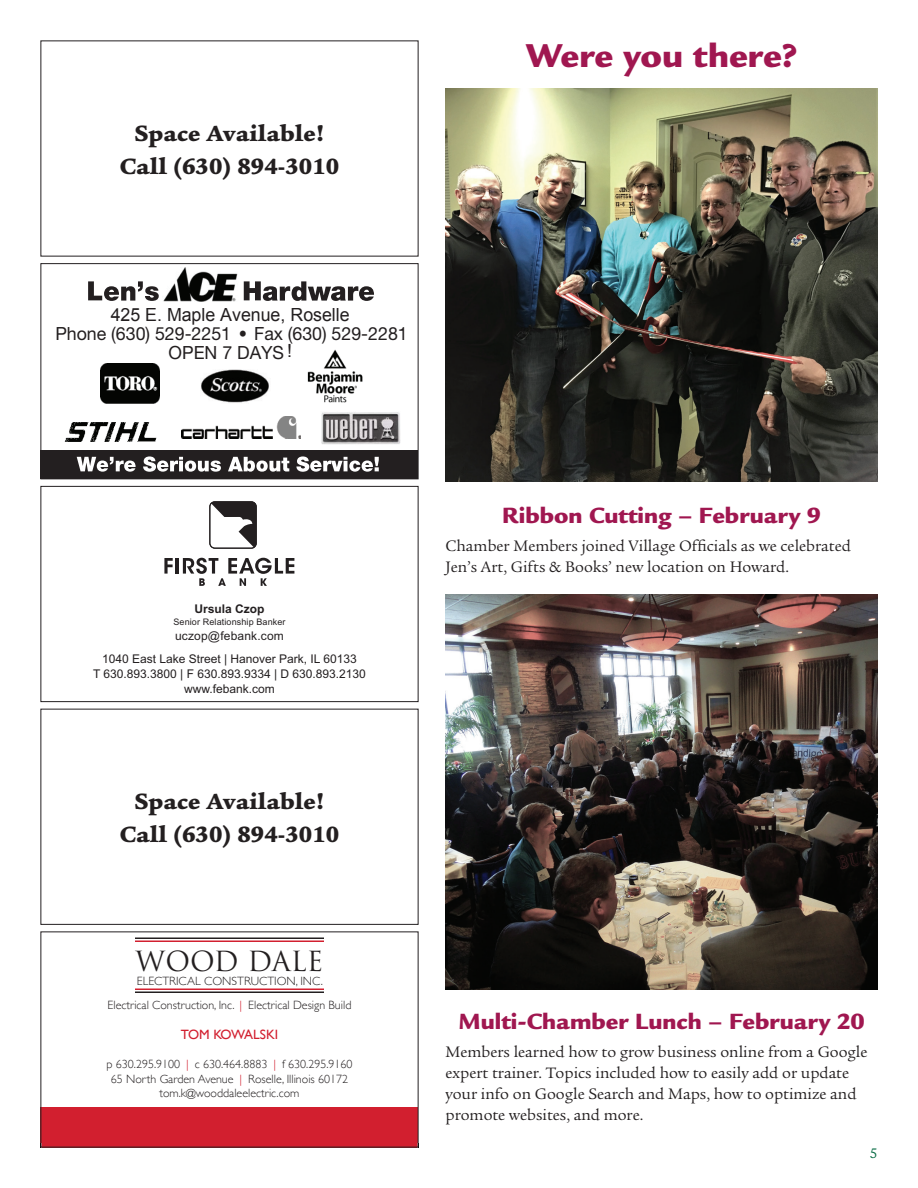
<style>
.page{position:relative;width:918px;height:1188px;background:#fff}
.page>*{position:absolute;margin:0;border:0;box-sizing:border-box;transform-origin:0 0}
.t1{font:900 36px "Legacy Sans";color:#a01750}
.t2{font:27px "Trajan Pro";color:#231f20}
.t3{font:900 24px/33px "Legacy Serif";color:#231f20;text-align:center}
.t4{font:900 24px "Legacy Sans";color:#a01750}
.t5{font:18.15px/18.9px "Helvetica Neue";color:#231f20;text-align:center}
.t6{font:18.15px "Arial";letter-spacing:-.005em;color:#231f20}
.t7{font:16.5px/21px "Legacy Serif";color:#231f20}
.t8{font:15px "Legacy Sans";color:#056a42}
.t9{font:13.5px "Gill Sans";color:#d21f2f}
.t10{font:300 12px/14.4px "Gill Sans";color:#231f20;text-align:center}
.t11{font:12px/22.8px "Arial MT Std";color:#231f20;text-align:center}
.t12{font:700 12px "Arial MT Std";color:#231f20}
.t13{font:9px "Arial MT Std";letter-spacing:.015em;color:#231f20}
.s1{font-family:"Arial";font-weight:900}
.s2{font-family:"Arial"}
.s3{color:#d21f2f}
</style>
<div class="page">
<div style="left:41px;top:450px;width:377px;height:28px;background:#231f20"></div>
<svg style="left:77px;top:457px;width:59px;height:15px"></svg>
<svg style="left:143px;top:456px;width:78px;height:16px"></svg>
<svg style="left:228px;top:457px;width:61px;height:15px"></svg>
<svg style="left:296px;top:456px;width:83px;height:16px"></svg>
<img style="left:64px;top:422px;width:93px;height:20px">
<img style="left:201px;top:369px;width:68px;height:34px">
<img style="left:182px;top:416px;width:119px;height:22px">
<img style="left:307px;top:349px;width:56px;height:54px">
<img style="left:321px;top:412px;width:80px;height:33px">
<img style="left:163px;top:268px;width:75px;height:34px">
<svg style="left:244px;top:281px;width:130px;height:19px"></svg>
<svg style="left:88px;top:281px;width:71px;height:19px"></svg>
<img style="left:101px;top:363px;width:58px;height:40px">
<div style="left:40px;top:263px;width:378px;height:216px;border:1px solid #231f20"></div>
<svg style="left:164px;top:558px;width:9px;height:16px"></svg>
<hr style="left:176px;top:558px;width:3px;height:16px;background:#231f20">
<svg style="left:183px;top:558px;width:111px;height:28px"></svg>
<svg style="left:210px;top:502px;width:46px;height:46px"></svg>
<div style="left:209px;top:501px;width:48px;height:48px;border:1px solid #231f20;border-radius:5px"></div>
<div style="left:40px;top:486px;width:378px;height:216px;border:1px solid #231f20"></div>
<div style="left:40px;top:709px;width:378px;height:216px;border:1px solid #231f20"></div>
<svg style="left:135px;top:937px;width:189px;height:55px"></svg>
<div style="left:41px;top:1107px;width:377px;height:40px;background:#d21f2f"></div>
<hr style="left:135px;top:938px;width:189px;height:1px;background:#231f20">
<hr style="left:135px;top:940px;width:189px;height:2px;background:#d21f2f">
<hr style="left:135px;top:988px;width:189px;height:2px;background:#d21f2f">
<hr style="left:135px;top:992px;width:189px;height:1px;background:#231f20">
<img style="left:446px;top:89px;width:432px;height:393px">
<img style="left:446px;top:594px;width:432px;height:395px">
<h3 class="t3" style="left:120px;top:117px;width:221px">Space Available!<br>Call (630) 894-3010</h3>
<p class="t6" style="left:111px;top:302px;width:240px">425 E. Maple Avenue, Roselle</p>
<p class="t5" style="left:55px;top:323px;width:354px">Phone (630) 529-2251 <span class="s1">•</span> Fax (630) 529-2281<br>OPEN 7 DAYS <span class="s2">!</span></p>
<h1 class="t1" style="left:526px;top:34px;width:273px">Were you there?</h1>
<p class="t12" style="left:195px;top:602px;width:71px">Ursula Czop</p>
<p class="t13" style="left:173px;top:616px;width:114px">Senior Relationship Banker</p>
<p class="t11" style="left:102px;top:624px;width:256px">uczop@febank.com<br>1040 East Lake Street | Hanover Park, IL 60133</p>
<p class="t11" style="left:93px;top:666px;width:274px;line-height:15px">T 630.893.3800 | F 630.893.9334 | D 630.893.2130 www.febank.com</p>
<h3 class="t3" style="left:120px;top:785px;width:221px">Space Available!<br>Call (630) 894-3010</h3>
<h2 class="t2" style="left:136px;top:944px;width:189px">WOOD DALE</h2>
<p class="t10" style="left:108px;top:969px;width:245px;line-height:23.2px">ELECTRICAL CONSTRUCTION, INC.<br>Electrical Construction, Inc. <span class="s3">|</span> Electrical Design Build</p>
<p class="t9" style="left:181px;top:1027px;width:99px">TOM KOWALSKI</p>
<p class="t10" style="left:106px;top:1056px;width:248px">p 630.295.9100 <span class="s3">|</span> c 630.464.8883 <span class="s3">|</span> f 630.295.9160<br>65 North Garden Avenue <span class="s3">|</span> Roselle, Illinois 60172 tom.k@wooddaleelectric.com</p>
<h3 class="t4" style="left:502px;top:502px;width:320px">Ribbon Cutting – February 9</h3>
<p class="t7" style="left:446px;top:536px;width:407px">Chamber Members joined Village Officials as we celebrated<br>Jen’s Art, Gifts &amp; Books’ new location on Howard.</p>
<h3 class="t4" style="left:459px;top:1007px;width:407px">Multi-Chamber Lunch – February 20</h3>
<p class="t7" style="left:446px;top:1041px;width:423px">Members learned how to grow business online from a Google expert trainer. Topics included how to easily add or update your info on Google Search and Maps, how to optimize and promote websites, and more.</p>
<p class="t8" style="left:869px;top:1145px;width:10px">5</p>
</div>
